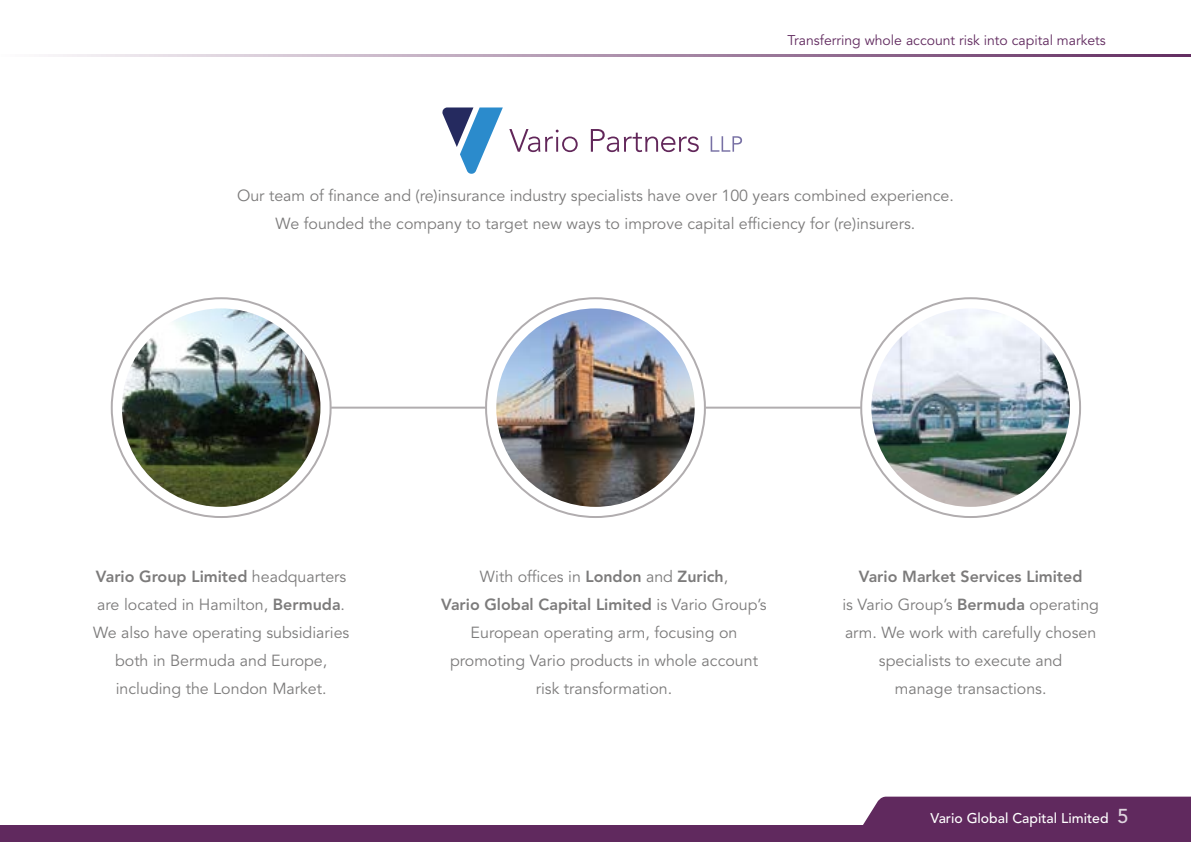
<style>
.page{position:relative;width:1191px;height:842px;background:#fff}
.page>*{position:absolute;margin:0;border:0;box-sizing:border-box;transform-origin:0 0}
.t1{font:16px/28px "Avenir LT Std";color:#7c7b7b;text-align:center}
.t2{font:14px "Avenir LT Std";color:#60295e}
.t3{font:500 14px "Avenir LT Std";color:#fff}
.s1{font-weight:800}
.s2{font-size:20px;color:#dfd4df}
</style>
<div class="page">
<div style="left:0;top:825px;width:1191px;height:17px;background:#60295e"></div>
<div style="left:863px;top:797px;width:328px;height:28px;background:#60295e"></div>
<hr style="left:0;top:54px;width:1191px;height:3px;background:#60295e">
<hr style="left:170px;top:407px;width:835px;height:2px;background:#b1adaf">
<svg style="left:486px;top:298px;width:219px;height:219px"></svg>
<div style="left:112px;top:298px;width:218px;height:219px;background:#fff;border-radius:50%"></div>
<img style="left:122px;top:308px;width:198px;height:199px;border-radius:99px">
<div style="left:861px;top:298px;width:219px;height:219px;background:#fff;border-radius:50%"></div>
<img style="left:871px;top:308px;width:199px;height:199px;border-radius:99px">
<img style="left:496px;top:308px;width:198px;height:199px;border-radius:99px">
<svg style="left:509px;top:129px;width:68px;height:23px"></svg>
<svg style="left:591px;top:129px;width:108px;height:23px"></svg>
<svg style="left:710px;top:136px;width:32px;height:16px"></svg>
<svg style="left:442px;top:107px;width:61px;height:67px"></svg>
<p class="t2" style="left:787px;top:32px;width:320px">Transferring whole account risk into capital markets</p>
<p class="t1" style="left:237px;top:182px;width:718px">Our team of finance and (re)insurance industry specialists have over 100 years combined experience.<br>We founded the company to target new ways to improve capital efficiency for (re)insurers.</p>
<p class="t1" style="left:93px;top:563px;width:258px"><span class="s1">Vario Group Limited</span> headquarters are located in Hamilton, <span class="s1">Bermuda</span>.<br>We also have operating subsidiaries both in Bermuda and Europe, including the London Market.</p>
<p class="t1" style="left:441px;top:563px;width:327px">With offices in <span class="s1">London</span> and <span class="s1">Zurich</span>,<br><span class="s1">Vario Global Capital Limited</span> is Vario Group’s European operating arm, focusing on promoting Vario products in whole account risk transformation.</p>
<p class="t1" style="left:842px;top:563px;width:258px"><span class="s1">Vario Market Services Limited<br></span>is Vario Group’s <span class="s1">Bermuda</span> operating arm. We work with carefully chosen specialists to execute and<br>manage transactions.</p>
<p class="t3" style="left:930px;top:810px;width:199px">Vario Global Capital Limited <span class="s2">5</span></p>
</div>
